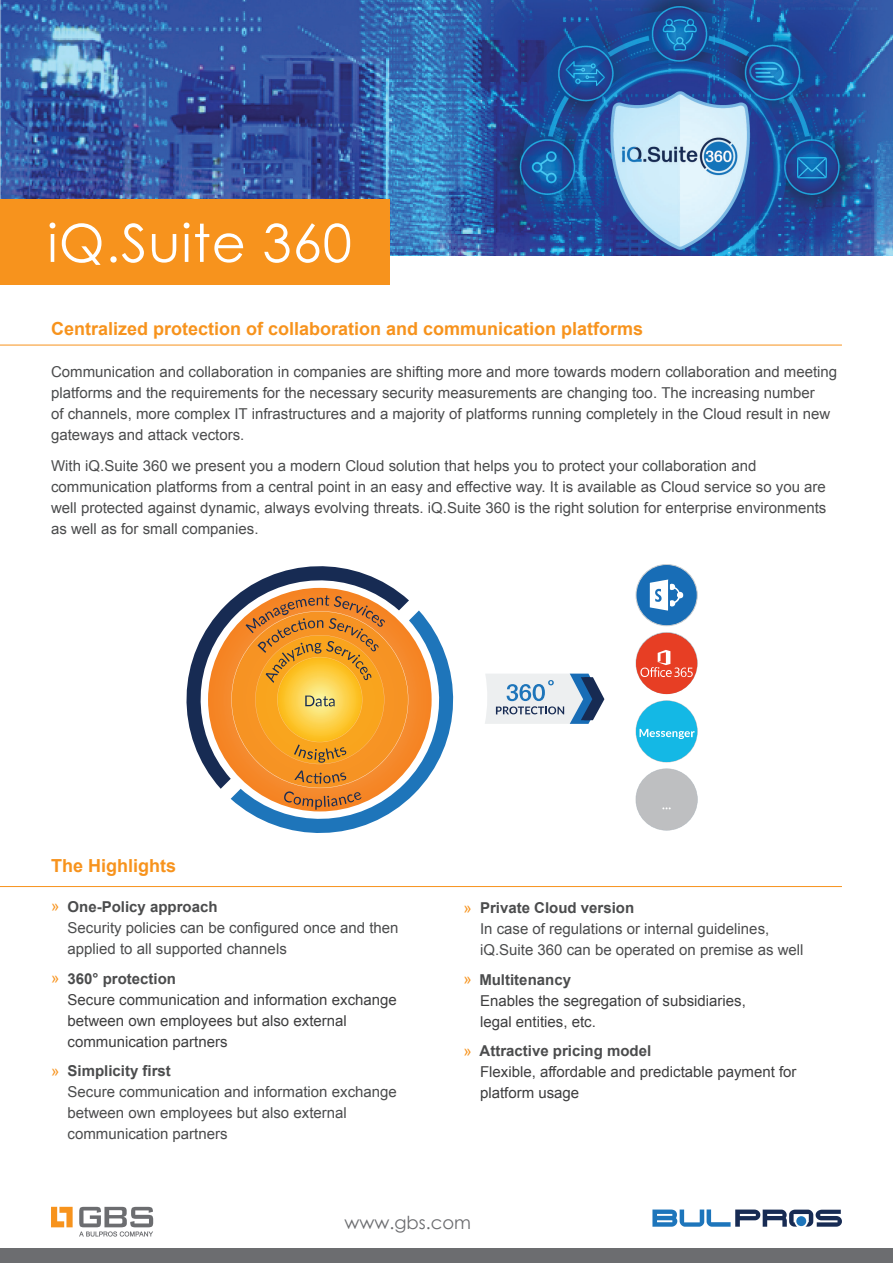
<style>
.page{position:relative;width:893px;height:1263px;background:#fff}
.page>*{position:absolute;margin:0;border:0;box-sizing:border-box;transform-origin:0 0}
.t1{font:52.5px "Century Gothic";letter-spacing:.02em;color:#fff}
.t2{font:700 18px "Arial";color:#f7931d}
.t3{font:18px "Century Gothic";color:#6c6d70}
.t4{font:15px/21px "Arial";color:#4b4c4d}
.t5{font:15px/21px "Arial";color:#3e3e3f}
.s1{color:#f7931d}
.s2{font-weight:700}
.s3{font-weight:700;color:#4b4c4d}
</style>
<div class="page">
<img style="left:0;top:0;width:893px;height:255px">
<div style="left:0;top:1248px;width:893px;height:15px;background:#6c6d70"></div>
<div style="left:0;top:199px;width:389px;height:86px;background:#f7931d"></div>
<hr style="left:0;top:345px;width:842px;height:1px;background:#f7931d">
<hr style="left:0;top:886px;width:842px;height:1px;background:#f7931d">
<svg style="left:51px;top:1207px;width:22px;height:20px"></svg>
<svg style="left:79px;top:1207px;width:74px;height:29px"></svg>
<svg style="left:652px;top:1209px;width:190px;height:18px"></svg>
<div style="left:796px;top:1216px;width:10px;height:10px;background:#1d75bb;border-radius:50%"></div>
<svg style="left:186px;top:566px;width:223px;height:223px"></svg>
<svg style="left:245px;top:610px;width:209px;height:223px"></svg>
<div style="left:636px;top:633px;width:61px;height:61px;background:#e73e24;border-radius:50%"></div>
<svg style="left:640px;top:650px;width:53px;height:27px"></svg>
<div style="left:636px;top:564px;width:61px;height:62px;background:#186db6;border-radius:50%"></div>
<div style="left:636px;top:564px;width:62px;height:62px;border:1px solid #cdcfd0;border-radius:50%"></div>
<svg style="left:650px;top:580px;width:33px;height:31px"></svg>
<div style="left:636px;top:701px;width:61px;height:61px;background:#14b8e5;border-radius:50%"></div>
<svg style="left:639px;top:729px;width:56px;height:10px"></svg>
<div style="left:636px;top:769px;width:61px;height:61px;background:#bebfc1;border-radius:50%"></div>
<svg style="left:662px;top:807px;width:9px;height:2px"></svg>
<svg style="left:485px;top:674px;width:119px;height:50px;background:#b5c5d5"></svg>
<svg style="left:231px;top:595px;width:177px;height:215px;background:#e49b3c"></svg>
<h1 class="t1" style="left:47px;top:206px;width:306px">iQ.Suite 360</h1>
<p class="t2" style="left:51px;top:316px;width:594px">Centralized protection of collaboration and communication platforms</p>
<p class="t4" style="left:51px;top:361px;width:788px">Communication and collaboration in companies are shifting more and more towards modern collaboration and meeting platforms and the requirements for the necessary security measurements are changing too. Тhe increasing number<br>of channels, more complex IT infrastructures and a majority of platforms running completely in the Cloud result in new gateways and attack vectors.</p>
<p class="t4" style="left:51px;top:455px;width:777px">With iQ.Suite 360 we present you a modern Cloud solution that helps you to protect your collaboration and communication platforms from a central point in an easy and effective way. It is available as Cloud service so you are well protected against dynamic, always evolving threats. iQ.Suite 360 is the right solution for enterprise environments as well as for small companies.</p>
<p class="t2" style="left:51px;top:854px;width:127px">The Highlights</p>
<p class="t4" style="left:68px;top:897px;width:333px;text-indent:-16px"><span class="s1">»</span> <span class="s2">One-Policy approach<br></span>Security policies can be configured once and then applied to all supported channels</p>
<p class="t5" style="left:68px;top:968px;width:331px;text-indent:-16px"><span class="s1">»</span> <span class="s3">360° protection<br></span>Secure communication and information exchange between own employees but also external communication partners</p>
<p class="t4" style="left:68px;top:1061px;width:331px;text-indent:-16px"><span class="s1">»</span> <span class="s2">Simplicity first<br></span>Secure communication and information exchange between own employees but also external communication partners</p>
<p class="t4" style="left:480px;top:898px;width:325px;text-indent:-16px"><span class="s1">»</span> <span class="s2">Private Cloud version<br></span>In case of regulations or internal guidelines, iQ.Suite 360 can be operated on premise as well</p>
<p class="t5" style="left:480px;top:969px;width:267px;text-indent:-16px"><span class="s1">»</span> <span class="s3">Multitenancy<br></span>Enables the segregation of subsidiaries, legal entities, etc.</p>
<p class="t5" style="left:480px;top:1041px;width:318px;text-indent:-16px"><span class="s1">»</span> <span class="s3">Attractive pricing model<br></span>Flexible, affordable and predictable payment for platform usage</p>
<p class="t3" style="left:344px;top:1210px;width:128px">www.gbs.com</p>
</div>
